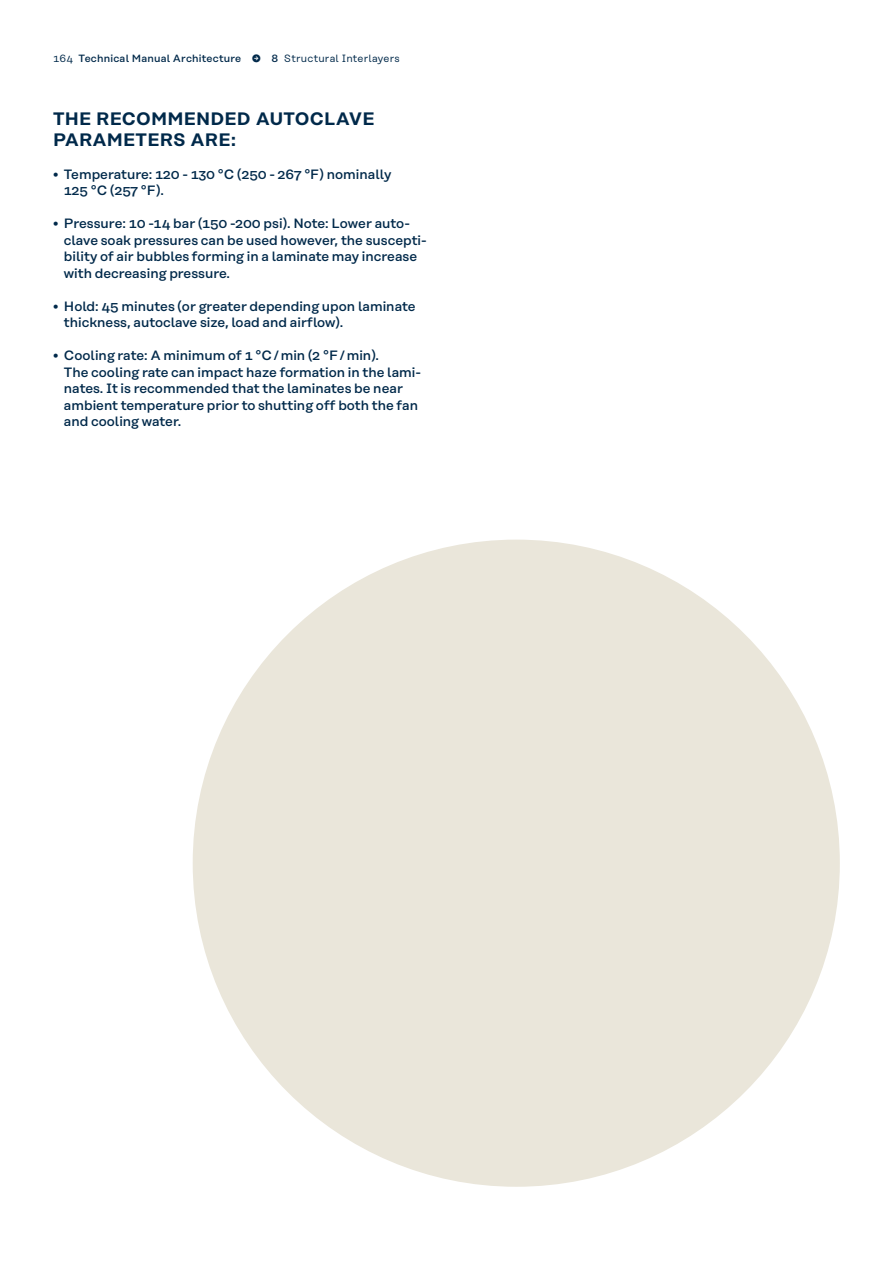
<style>
.page{position:relative;width:893px;height:1263px;background:#fff}
.page>*{position:absolute;margin:0;border:0;box-sizing:border-box;transform-origin:0 0}
.Grafik_Heads_Abs_2007{font:600 18px/21px "Rational Text";letter-spacing:.01em;color:#00294a}
.Copy_norm{font:500 13.5px/16.5px "Rational Text";color:#00294a}
.t1{font:500 10.5px "Rational Text";letter-spacing:.015em;color:#00294a}
.t2{font:10.5px "Rational Text";letter-spacing:.015em;color:#00294a}
.s1{font-weight:400}
.s2{font-weight:500}
</style>
<div class="page">
<div style="left:193px;top:540px;width:647px;height:647px;background:#eae6da;border-radius:50%"></div>
<p class="t1" style="left:53px;top:52px;width:190px"><span class="s1">164</span> Technical Manual Architecture</p>
<p class="t2" style="left:271px;top:52px;width:130px"><span class="s2">8</span> Structural Interlayers</p>
<p class="Grafik_Heads_Abs_2007" style="left:53px;top:108px;width:323px">THE RECOMMENDED AUTOCLAVE<br>PARAMETERS ARE:</p>
<p class="Copy_norm" style="left:64px;top:166px;width:329px;text-indent:-11px">• Temperature: 120 - 130 °C (250 - 267 °F) nominally<br>125 °C (257 °F).</p>
<p class="Copy_norm" style="left:64px;top:215px;width:364px;text-indent:-11px">• Pressure: 10 -14 bar (150 -200 psi). Note: Lower auto&shy;clave soak pressures can be used however, the suscepti&shy;bility of air bubbles forming in a laminate may increase with decreasing pressure.</p>
<p class="Copy_norm" style="left:64px;top:298px;width:353px;text-indent:-11px">• Hold: 45 minutes (or greater depending upon laminate thickness, autoclave size, load and airflow).</p>
<p class="Copy_norm" style="left:64px;top:347px;width:359px;text-indent:-11px">• Cooling rate: A minimum of 1 °C / min (2 °F / min).<br>The cooling rate can impact haze formation in the lami&shy;nates. It is recommended that the laminates be near ambient temperature prior to shutting off both the fan and cooling water.</p>
</div>
